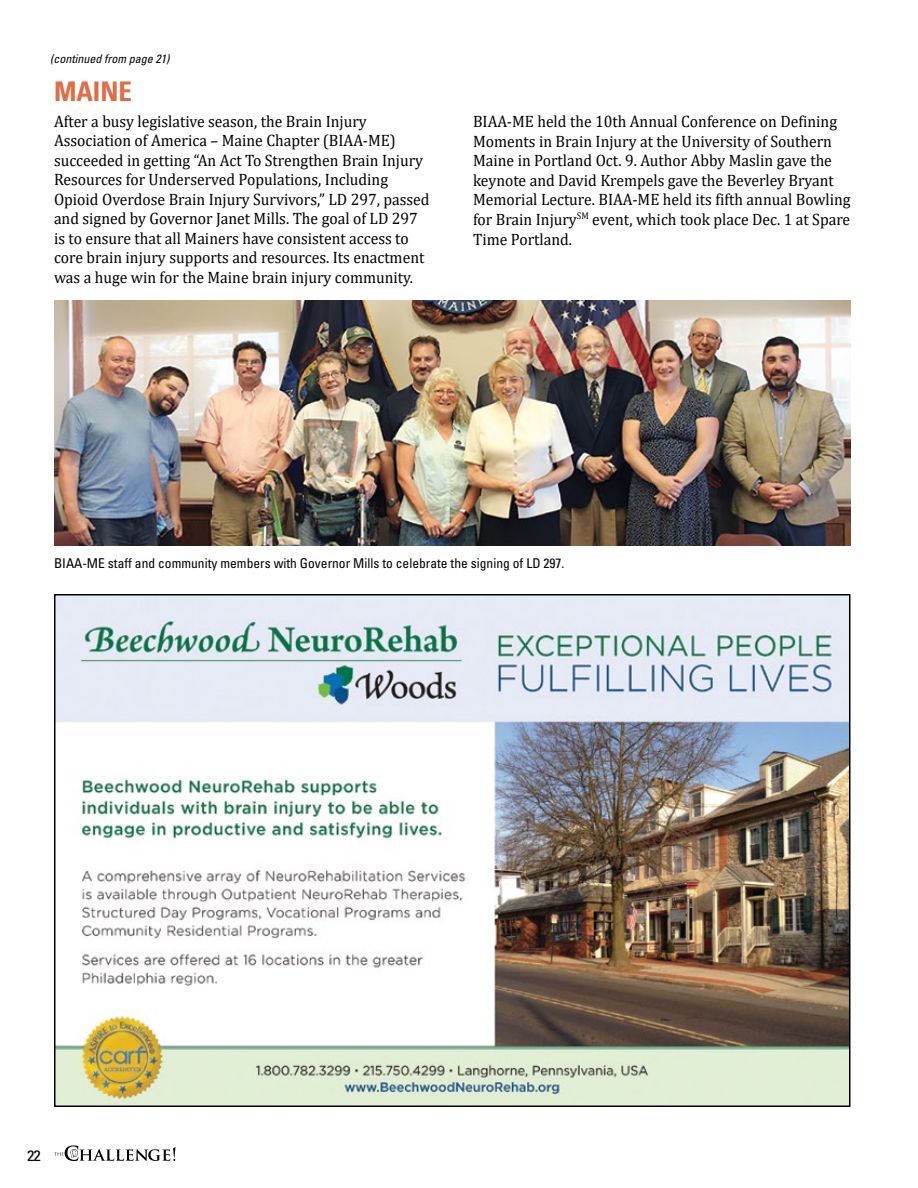
<style>
.page{position:relative;width:918px;height:1188px;background:#fff}
.page>*{position:absolute;margin:0;border:0;box-sizing:border-box;transform-origin:0 0}
.t1{font:700 condensed 27px "Univers LT Std";color:#e06d45}
.t2{font:16.5px/19.5px "Cambria";color:#000;scale:.95 1}
.t3{font:condensed 15px "Univers LT Std";color:#000;scale:1.1 1}
.t4{font:condensed 13.5px "Univers LT Std";color:#000}
.t5{font:italic condensed 12px "Univers LT Std";color:#000}
</style>
<div class="page">
<svg style="left:54px;top:1145px;width:122px;height:16px"></svg>
<img style="left:56px;top:596px;width:793px;height:509px">
<img style="left:54px;top:300px;width:796px;height:246px">
<p class="t5" style="left:50px;top:51px;width:121px">(continued from page 21)</p>
<h1 class="t1" style="left:54px;top:74px;width:80px">MAINE</h1>
<p class="t2" style="left:54px;top:111px;width:397px">After a busy legislative season, the Brain Injury Association of America – Maine Chapter (BIAA-ME) succeeded in getting “An Act To Strengthen Brain Injury Resources for Underserved Populations, Including Opioid Overdose Brain Injury Survivors,” LD 297, passed and signed by Governor Janet Mills. The goal of LD 297 is to ensure that all Mainers have consistent access to core brain injury supports and resources. Its enactment was a huge win for the Maine brain injury community.</p>
<p class="t2" style="left:473px;top:112px;width:399px">BIAA-ME held the 10th Annual Conference on Defining Moments in Brain Injury at the University of Southern Maine in Portland Oct. 9. Author Abby Maslin gave the keynote and David Krempels gave the Beverley Bryant Memorial Lecture. BIAA-ME held its fifth annual Bowling for Brain Injury<sup>SM</sup> event, which took place Dec. 1 at Spare Time Portland.</p>
<p class="t4" style="left:54px;top:554px;width:512px">BIAA-ME staff and community members with Governor Mills to celebrate the signing of LD 297.</p>
<p class="t3" style="left:27px;top:1146px;width:14px">22</p>
</div>
